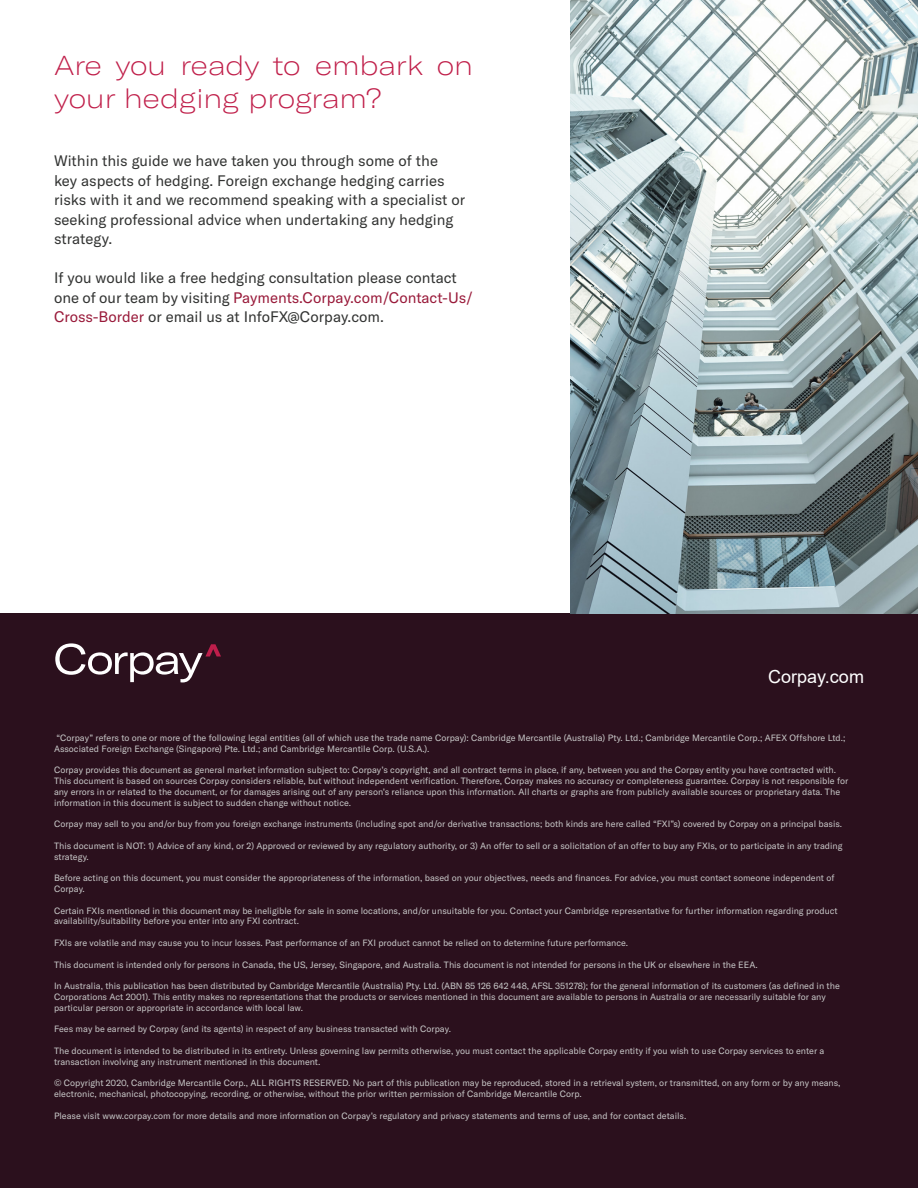
<style>
.page{position:relative;width:918px;height:1188px;background:#fff}
.page>*{position:absolute;margin:0;border:0;box-sizing:border-box;transform-origin:0 0}
.t1{font:100 expanded 27px/32.4px "GT America";color:#c01f4a}
.t2{font:18px "Arial";color:#fff}
.t3{font:15px/19.5px "GT America";color:#323332}
.t4{font:9px/10.8px "GT America";color:#c8c8c8}
.s1{color:#991a3a}
</style>
<div class="page">
<div style="left:0;top:613px;width:918px;height:575px;background:#2b101d"></div>
<img style="left:570px;top:0;width:348px;height:613px">
<svg style="left:55px;top:643px;width:166px;height:39px"></svg>
<p class="t1" style="left:54px;top:50px;width:421px">Are you ready to embark on your hedging program?</p>
<p class="t3" style="left:54px;top:151px;width:386px">Within this guide we have taken you through some of the</p>
<p class="t3" style="left:54px;top:171px;width:392px">key aspects of hedging. Foreign exchange hedging carries</p>
<p class="t3" style="left:54px;top:190px;width:413px">risks with it and we recommend speaking with a specialist or</p>
<p class="t3" style="left:54px;top:210px;width:401px">seeking professional advice when undertaking any hedging</p>
<p class="t3" style="left:54px;top:229px;width:60px">strategy.</p>
<p class="t3" style="left:54px;top:268px;width:404px">If you would like a free hedging consultation please contact</p>
<p class="t3" style="left:54px;top:288px;width:421px">one of our team by visiting <span class="s1">Payments.Corpay.com/Contact-Us/<br>Cross-Border</span> or email us at InfoFX@Corpay.com.</p>
<p class="t2" style="left:768px;top:664px;width:97px">Corpay.com</p>
<p class="t4" style="left:54px;top:732px;width:793px">“Corpay” refers to one or more of the following legal entities (all of which use the trade name Corpay): Cambridge Mercantile (Australia) Pty. Ltd.; Cambridge Mercantile Corp.; AFEX Offshore Ltd.;<br>Associated Foreign Exchange (Singapore) Pte. Ltd.; and Cambridge Mercantile Corp. (U.S.A.).</p>
<p class="t4" style="left:54px;top:765px;width:796px">Corpay provides this document as general market information subject to: Corpay’s copyright, and all contract terms in place, if any, between you and the Corpay entity you have contracted with.<br>This document is based on sources Corpay considers reliable, but without independent verification. Therefore, Corpay makes no accuracy or completeness guarantee. Corpay is not responsible for any errors in or related to the document, or for damages arising out of any person’s reliance upon this information. All charts or graphs are from publicly available sources or proprietary data. The information in this document is subject to sudden change without notice.</p>
<p class="t4" style="left:54px;top:819px;width:790px">Corpay may sell to you and/or buy from you foreign exchange instruments (including spot and/or derivative transactions; both kinds are here called “FXI”s) covered by Corpay on a principal basis.</p>
<p class="t4" style="left:54px;top:840px;width:790px">This document is NOT: 1) Advice of any kind, or 2) Approved or reviewed by any regulatory authority, or 3) An offer to sell or a solicitation of an offer to buy any FXIs, or to participate in any trading strategy.</p>
<p class="t4" style="left:54px;top:873px;width:782px">Before acting on this document, you must consider the appropriateness of the information, based on your objectives, needs and finances. For advice, you must contact someone independent of<br>Corpay.</p>
<p class="t4" style="left:54px;top:905px;width:785px">Certain FXIs mentioned in this document may be ineligible for sale in some locations, and/or unsuitable for you. Contact your Cambridge representative for further information regarding product availability/suitability before you enter into any FXI contract.</p>
<p class="t4" style="left:54px;top:938px;width:576px">FXIs are volatile and may cause you to incur losses. Past performance of an FXI product cannot be relied on to determine future performance.</p>
<p class="t4" style="left:54px;top:959px;width:705px">This document is intended only for persons in Canada, the US, Jersey, Singapore, and Australia. This document is not intended for persons in the UK or elsewhere in the EEA.</p>
<p class="t4" style="left:54px;top:981px;width:787px">In Australia, this publication has been distributed by Cambridge Mercantile (Australia) Pty. Ltd. (ABN 85 126 642 448, AFSL 351278); for the general information of its customers (as defined in the<br>Corporations Act 2001). This entity makes no representations that the products or services mentioned in this document are available to persons in Australia or are necessarily suitable for any particular person or appropriate in accordance with local law.</p>
<p class="t4" style="left:54px;top:1024px;width:399px">Fees may be earned by Corpay (and its agents) in respect of any business transacted with Corpay.</p>
<p class="t4" style="left:54px;top:1046px;width:772px">The document is intended to be distributed in its entirety. Unless governing law permits otherwise, you must contact the applicable Corpay entity if you wish to use Corpay services to enter a transaction involving any instrument mentioned in this document.</p>
<p class="t4" style="left:54px;top:1078px;width:788px">© Copyright 2020, Cambridge Mercantile Corp., ALL RIGHTS RESERVED. No part of this publication may be reproduced, stored in a retrieval system, or transmitted, on any form or by any means, electronic, mechanical, photocopying, recording, or otherwise, without the prior written permission of Cambridge Mercantile Corp.</p>
<p class="t4" style="left:54px;top:1110px;width:634px">Please visit www.corpay.com for more details and more information on Corpay’s regulatory and privacy statements and terms of use, and for contact details.</p>
</div>
